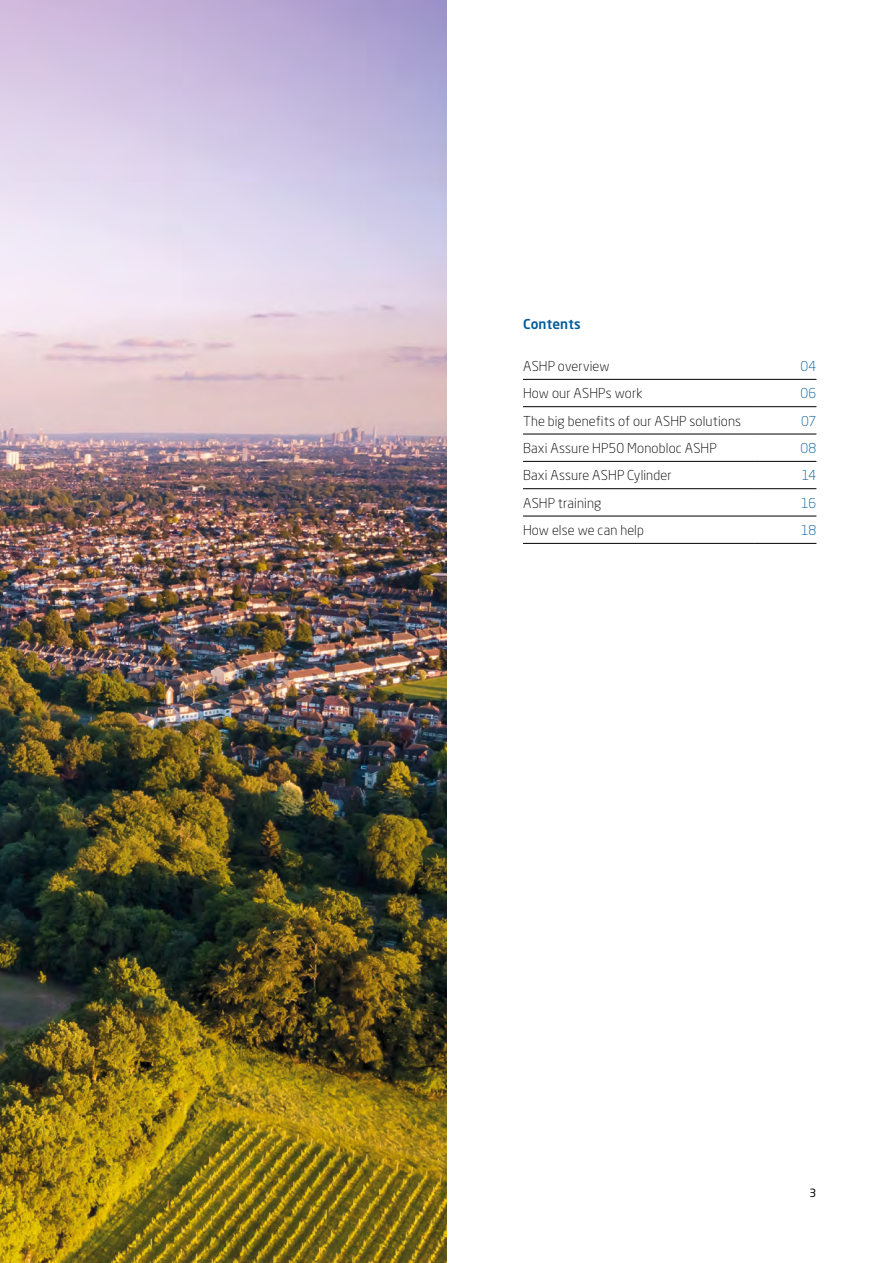
<style>
.page{position:relative;width:893px;height:1263px;background:#fff}
.page>*{position:absolute;margin:0;border:0;box-sizing:border-box;transform-origin:0 0}
.t1{font:300 13.5px "Neo Sans Pro";letter-spacing:.01em;color:#000}
.t2{font:300 13.5px "Neo Sans Pro";letter-spacing:-.02em;color:#005b99}
.t3{font:500 13.5px "Neo Sans Pro";letter-spacing:.01em;color:#005b99}
.t4{font:11.25px "Neo Sans Pro";color:#000}
</style>
<div class="page">
<img style="left:0;top:0;width:446px;height:1263px">
<hr style="left:523px;top:379px;width:231px;height:1px;background:#000">
<hr style="left:754px;top:379px;width:62px;height:1px;background:#000">
<hr style="left:523px;top:406px;width:231px;height:1px;background:#000">
<hr style="left:754px;top:406px;width:62px;height:1px;background:#000">
<hr style="left:523px;top:434px;width:231px;height:1px;background:#000">
<hr style="left:754px;top:434px;width:62px;height:1px;background:#000">
<hr style="left:523px;top:461px;width:231px;height:1px;background:#000">
<hr style="left:754px;top:461px;width:62px;height:1px;background:#000">
<hr style="left:523px;top:488px;width:231px;height:1px;background:#000">
<hr style="left:754px;top:488px;width:62px;height:1px;background:#000">
<hr style="left:523px;top:516px;width:231px;height:1px;background:#000">
<hr style="left:754px;top:516px;width:62px;height:1px;background:#000">
<hr style="left:523px;top:543px;width:231px;height:1px;background:#000">
<hr style="left:754px;top:543px;width:62px;height:1px;background:#000">
<p class="t3" style="left:523px;top:316px;width:59px">Contents</p>
<p class="t1" style="left:523px;top:358px;width:88px">ASHP overview</p>
<p class="t2" style="left:800px;top:358px;width:17px">04</p>
<p class="t1" style="left:523px;top:385px;width:121px">How our ASHPs work</p>
<p class="t2" style="left:800px;top:385px;width:17px">06</p>
<p class="t1" style="left:523px;top:413px;width:220px">The big benefits of our ASHP solutions</p>
<p class="t2" style="left:801px;top:413px;width:17px">07</p>
<p class="t1" style="left:523px;top:440px;width:195px">Baxi Assure HP50 Monobloc ASHP</p>
<p class="t2" style="left:800px;top:440px;width:17px">08</p>
<p class="t1" style="left:523px;top:467px;width:150px">Baxi Assure ASHP Cylinder</p>
<p class="t2" style="left:802px;top:467px;width:16px">14</p>
<p class="t1" style="left:523px;top:495px;width:80px">ASHP training</p>
<p class="t2" style="left:801px;top:495px;width:17px">16</p>
<p class="t1" style="left:523px;top:522px;width:122px">How else we can help</p>
<p class="t2" style="left:801px;top:522px;width:17px">18</p>
<p class="t4" style="left:810px;top:1186px;width:8px">3</p>
</div>
